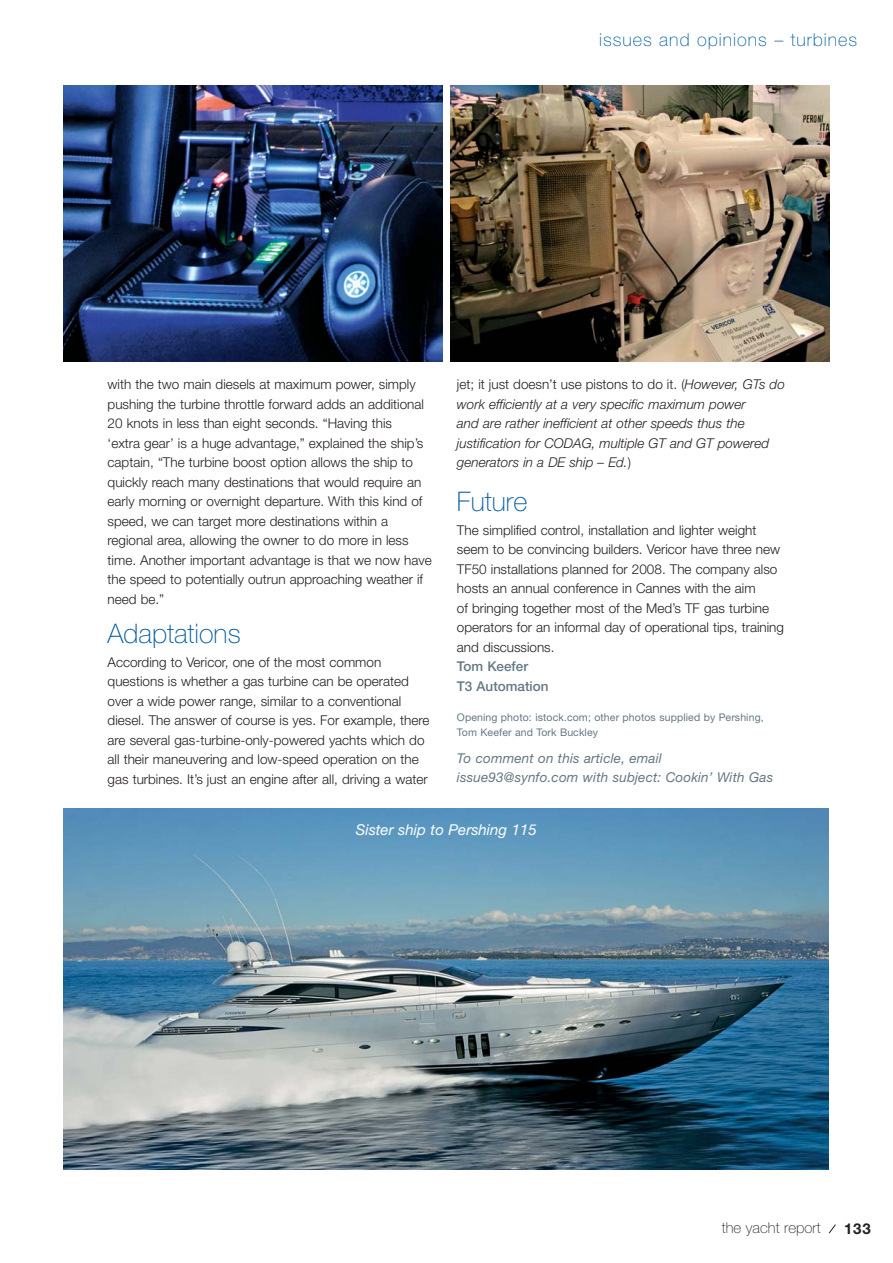
<style>
.page{position:relative;width:893px;height:1263px;background:#fff}
.page>*{position:absolute;margin:0;border:0;box-sizing:border-box;transform-origin:0 0}
.t1{font:100 27px "Helvetica Neue";color:#005b9f}
.t2{font:100 18px "Helvetica Neue";letter-spacing:.055em;color:#005b9f}
.t3{font:italic 15px "Helvetica Neue";color:#fff}
.t4{font:100 15px "Helvetica Neue";color:#231f20}
.t5{font:700 15px "Helvetica Neue";color:#231f20}
.t6{font:300 13.5px/19.5px "Helvetica Neue";color:#231f20}
.t7{font:italic 300 13.5px/19.5px "Helvetica Neue";color:#231f20}
.t8{font:italic 13.5px/19.5px "Helvetica Neue";letter-spacing:.01em;color:#647883}
.t9{font:500 13.5px/19.5px "Helvetica Neue";color:#647883}
.t10{font:10.5px/15px "Helvetica Neue";letter-spacing:.01em;color:#647883}
.s1{font-style:normal}
</style>
<div class="page">
<svg style="left:828px;top:1224px;width:8px;height:10px"></svg>
<img style="left:451px;top:85px;width:378px;height:277px">
<img style="left:64px;top:85px;width:378px;height:277px">
<img style="left:64px;top:809px;width:765px;height:360px">
<h2 class="t2" style="left:599px;top:34px;width:260px">issues and opinions – turbines</h2>
<p class="t7" style="left:457px;top:376px;width:329px"><span class="s1">jet; it just doesn’t use pistons to do it. (</span>However, GTs do work efficiently at a very specific maximum power<br>and are rather inefficient at other speeds thus the justification for CODAG, multiple GT and GT powered generators in a DE ship – Ed.<span class="s1">)</span></p>
<h1 class="t1" style="left:457px;top:491px;width:72px">Future</h1>
<p class="t6" style="left:457px;top:521px;width:328px">The simplified control, installation and lighter weight seem to be convincing builders. Vericor have three new TF50 installations planned for 2008. The company also hosts an annual conference in Cannes with the aim<br>of bringing together most of the Med’s TF gas turbine operators for an informal day of operational tips, training and discussions.</p>
<p class="t9" style="left:457px;top:658px;width:93px">Tom Keefer<br>T3 Automation</p>
<p class="t10" style="left:457px;top:710px;width:308px">Opening photo: istock.com; other photos supplied by Pershing,<br>Tom Keefer and Tork Buckley</p>
<p class="t8" style="left:457px;top:749px;width:318px">To comment on this article, email issue93@synfo.com with subject: Cookin’ With Gas</p>
<p class="t3" style="left:356px;top:824px;width:183px">Sister ship to Pershing 115</p>
<p class="t6" style="left:108px;top:376px;width:326px">with the two main diesels at maximum power, simply pushing the turbine throttle forward adds an additional 20 knots in less than eight seconds. “Having this<br>‘extra gear’ is a huge advantage,” explained the ship’s captain, “The turbine boost option allows the ship to quickly reach many destinations that would require an early morning or overnight departure. With this kind of speed, we can target more destinations within a regional area, allowing the owner to do more in less time. Another important advantage is that we now have the speed to potentially outrun approaching weather if need be.”</p>
<h1 class="t1" style="left:108px;top:623px;width:135px">Adaptations</h1>
<p class="t6" style="left:108px;top:653px;width:323px">According to Vericor, one of the most common questions is whether a gas turbine can be operated over a wide power range, similar to a conventional diesel. The answer of course is yes. For example, there are several gas-turbine-only-powered yachts which do all their maneuvering and low-speed operation on the gas turbines. It’s just an engine after all, driving a water</p>
<p class="t4" style="left:722px;top:1223px;width:100px">the yacht report</p>
<p class="t5" style="left:844px;top:1223px;width:28px">133</p>
</div>
